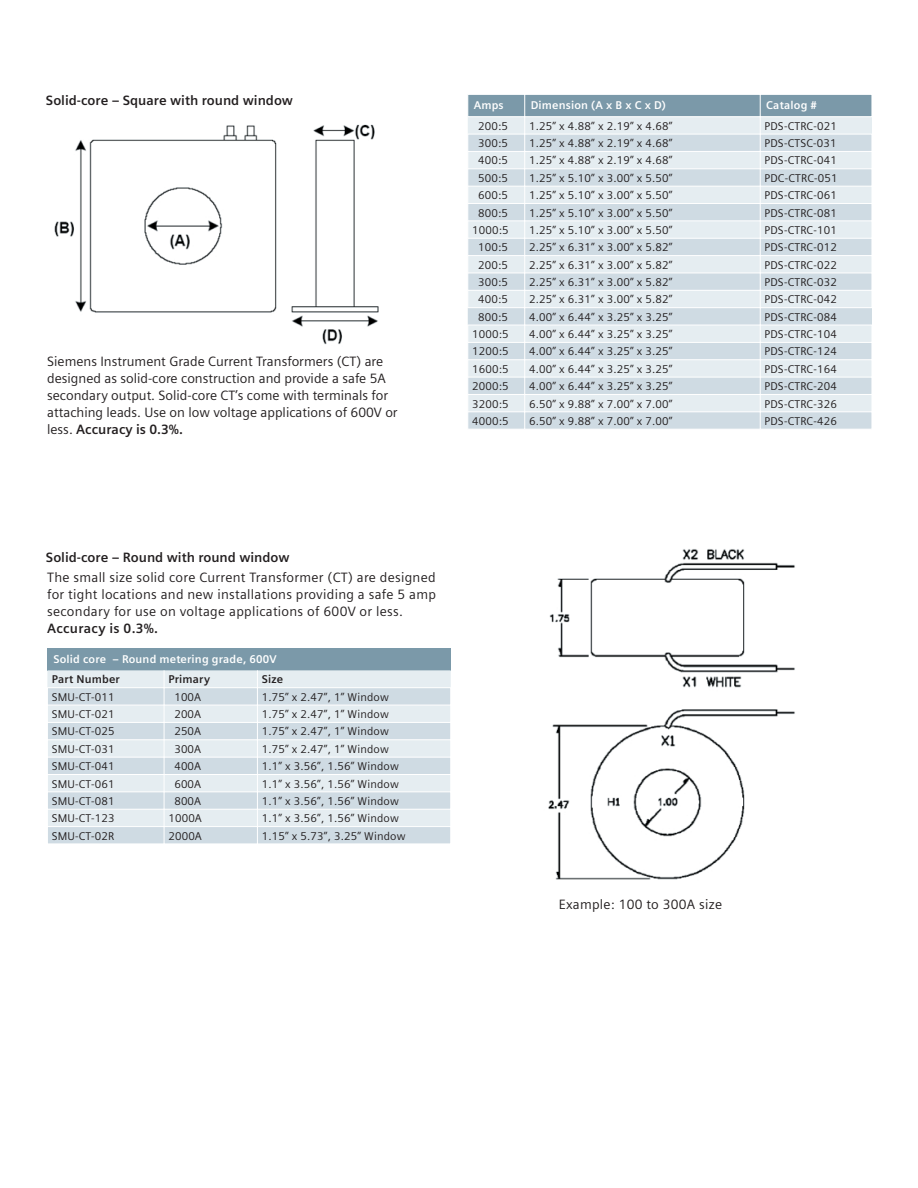
<style>
.page{position:relative;width:918px;height:1188px;background:#fff}
.page>*{position:absolute;margin:0;border:0;box-sizing:border-box;transform-origin:0 0}
.t1{font:13.5px/17px "Siemens Sans";color:#231f20}
.t2{font:700 13.5px "Siemens Sans";color:#231f20}
.t3{font:13.5px "Siemens Sans";letter-spacing:.02em;color:#231f20}
.t4{font:700 13.5px "Siemens Sans";letter-spacing:.02em;color:#231f20}
.t5{font:11.25px "Siemens Sans";letter-spacing:.015em;color:#231f20}
.t6{font:700 11.25px "Siemens Sans";letter-spacing:.015em;color:#fff}
.t7{font:700 11.25px "Siemens Sans";letter-spacing:.015em;color:#231f20}
.s1{font-weight:700}
</style>
<div class="page">
<img style="left:548px;top:549px;width:247px;height:331px">
<img style="left:54px;top:124px;width:325px;height:221px">
<svg style="left:467px;top:94px;width:405px;height:335px;background:#d6e1e7"></svg>
<hr style="left:467px;top:325px;width:405px;height:1px;background:#fff">
<div style="left:47px;top:648px;width:404px;height:22px;background:#7b99a9"></div>
<div style="left:47px;top:670px;width:404px;height:17px;background:#e5edf1"></div>
<svg style="left:48px;top:688px;width:402px;height:156px;background:#d9e3e9"></svg>
<hr style="left:47px;top:705px;width:117px;height:1px;background:#fff">
<hr style="left:164px;top:705px;width:93px;height:1px;background:#fff">
<hr style="left:257px;top:705px;width:194px;height:1px;background:#fff">
<hr style="left:47px;top:722px;width:117px;height:1px;background:#fff">
<hr style="left:164px;top:722px;width:93px;height:1px;background:#fff">
<hr style="left:257px;top:722px;width:194px;height:1px;background:#fff">
<hr style="left:47px;top:739px;width:117px;height:1px;background:#fff">
<hr style="left:164px;top:739px;width:93px;height:1px;background:#fff">
<hr style="left:257px;top:739px;width:194px;height:1px;background:#fff">
<hr style="left:47px;top:757px;width:117px;height:1px;background:#fff">
<hr style="left:164px;top:757px;width:93px;height:1px;background:#fff">
<hr style="left:257px;top:757px;width:194px;height:1px;background:#fff">
<hr style="left:47px;top:774px;width:117px;height:1px;background:#fff">
<hr style="left:164px;top:774px;width:93px;height:1px;background:#fff">
<hr style="left:257px;top:774px;width:194px;height:1px;background:#fff">
<hr style="left:47px;top:791px;width:117px;height:1px;background:#fff">
<hr style="left:164px;top:791px;width:93px;height:1px;background:#fff">
<hr style="left:257px;top:791px;width:194px;height:1px;background:#fff">
<hr style="left:47px;top:809px;width:117px;height:1px;background:#fff">
<hr style="left:164px;top:809px;width:93px;height:1px;background:#fff">
<hr style="left:257px;top:809px;width:194px;height:1px;background:#fff">
<hr style="left:47px;top:826px;width:117px;height:1px;background:#fff">
<hr style="left:164px;top:826px;width:93px;height:1px;background:#fff">
<hr style="left:257px;top:826px;width:194px;height:1px;background:#fff">
<svg style="left:164px;top:670px;width:1px;height:174px"></svg>
<svg style="left:257px;top:670px;width:1px;height:174px"></svg>
<hr style="left:47px;top:687px;width:404px;height:1px;background:#fff">
<p class="t2" style="left:46px;top:95px;width:249px">Solid-core – Square with round window</p>
<p class="t1" style="left:47px;top:355px;width:352px">Siemens Instrument Grade Current Transformers (CT) are designed as solid-core construction and provide a safe 5A secondary output. Solid-core CT’s come with terminals for attaching leads. Use on low voltage applications of 600V or less. <span class="s1">Accuracy is 0.3%.</span></p>
<p class="t6" style="left:474px;top:101px;width:31px">Amps</p>
<p class="t6" style="left:531px;top:101px;width:137px">Dimension (A x B x C x D)</p>
<p class="t6" style="left:766px;top:101px;width:52px">Catalog #</p>
<p class="t5" style="left:478px;top:122px;width:31px">200:5</p>
<p class="t5" style="left:529px;top:122px;width:145px">1.25” x 4.88” x 2.19” x 4.68”</p>
<p class="t5" style="left:765px;top:122px;width:74px">PDS-CTRC-021</p>
<p class="t5" style="left:478px;top:139px;width:31px">300:5</p>
<p class="t5" style="left:529px;top:139px;width:145px">1.25” x 4.88” x 2.19” x 4.68”</p>
<p class="t5" style="left:765px;top:139px;width:74px">PDS-CTSC-031</p>
<p class="t5" style="left:478px;top:156px;width:31px">400:5</p>
<p class="t5" style="left:529px;top:156px;width:145px">1.25” x 4.88” x 2.19” x 4.68”</p>
<p class="t5" style="left:765px;top:156px;width:74px">PDS-CTRC-041</p>
<p class="t5" style="left:478px;top:174px;width:31px">500:5</p>
<p class="t5" style="left:529px;top:174px;width:145px">1.25” x 5.10” x 3.00” x 5.50”</p>
<p class="t5" style="left:765px;top:174px;width:75px">PDC-CTRC-051</p>
<p class="t5" style="left:478px;top:191px;width:31px">600:5</p>
<p class="t5" style="left:529px;top:191px;width:145px">1.25” x 5.10” x 3.00” x 5.50”</p>
<p class="t5" style="left:765px;top:191px;width:74px">PDS-CTRC-061</p>
<p class="t5" style="left:478px;top:208px;width:31px">800:5</p>
<p class="t5" style="left:529px;top:208px;width:145px">1.25” x 5.10” x 3.00” x 5.50”</p>
<p class="t5" style="left:765px;top:208px;width:74px">PDS-CTRC-081</p>
<p class="t5" style="left:472px;top:226px;width:38px">1000:5</p>
<p class="t5" style="left:529px;top:226px;width:145px">1.25” x 5.10” x 3.00” x 5.50”</p>
<p class="t5" style="left:765px;top:226px;width:74px">PDS-CTRC-101</p>
<p class="t5" style="left:478px;top:243px;width:31px">100:5</p>
<p class="t5" style="left:529px;top:243px;width:145px">2.25” x 6.31” x 3.00” x 5.82”</p>
<p class="t5" style="left:765px;top:243px;width:74px">PDS-CTRC-012</p>
<p class="t5" style="left:478px;top:260px;width:31px">200:5</p>
<p class="t5" style="left:529px;top:260px;width:145px">2.25” x 6.31” x 3.00” x 5.82”</p>
<p class="t5" style="left:765px;top:260px;width:74px">PDS-CTRC-022</p>
<p class="t5" style="left:478px;top:278px;width:31px">300:5</p>
<p class="t5" style="left:529px;top:278px;width:145px">2.25” x 6.31” x 3.00” x 5.82”</p>
<p class="t5" style="left:765px;top:278px;width:74px">PDS-CTRC-032</p>
<p class="t5" style="left:478px;top:295px;width:31px">400:5</p>
<p class="t5" style="left:529px;top:295px;width:145px">2.25” x 6.31” x 3.00” x 5.82”</p>
<p class="t5" style="left:765px;top:295px;width:74px">PDS-CTRC-042</p>
<p class="t5" style="left:478px;top:313px;width:31px">800:5</p>
<p class="t5" style="left:529px;top:313px;width:145px">4.00” x 6.44” x 3.25” x 3.25”</p>
<p class="t5" style="left:765px;top:313px;width:74px">PDS-CTRC-084</p>
<p class="t5" style="left:472px;top:330px;width:38px">1000:5</p>
<p class="t5" style="left:529px;top:330px;width:145px">4.00” x 6.44” x 3.25” x 3.25”</p>
<p class="t5" style="left:765px;top:330px;width:74px">PDS-CTRC-104</p>
<p class="t5" style="left:472px;top:347px;width:38px">1200:5</p>
<p class="t5" style="left:529px;top:347px;width:145px">4.00” x 6.44” x 3.25” x 3.25”</p>
<p class="t5" style="left:765px;top:347px;width:74px">PDS-CTRC-124</p>
<p class="t5" style="left:472px;top:365px;width:38px">1600:5</p>
<p class="t5" style="left:529px;top:365px;width:145px">4.00” x 6.44” x 3.25” x 3.25”</p>
<p class="t5" style="left:765px;top:365px;width:74px">PDS-CTRC-164</p>
<p class="t5" style="left:472px;top:382px;width:38px">2000:5</p>
<p class="t5" style="left:529px;top:382px;width:145px">4.00” x 6.44” x 3.25” x 3.25”</p>
<p class="t5" style="left:765px;top:382px;width:74px">PDS-CTRC-204</p>
<p class="t5" style="left:472px;top:399px;width:38px">3200:5</p>
<p class="t5" style="left:529px;top:399px;width:145px">6.50” x 9.88” x 7.00” x 7.00”</p>
<p class="t5" style="left:765px;top:399px;width:74px">PDS-CTRC-326</p>
<p class="t5" style="left:472px;top:417px;width:38px">4000:5</p>
<p class="t5" style="left:529px;top:417px;width:145px">6.50” x 9.88” x 7.00” x 7.00”</p>
<p class="t5" style="left:765px;top:417px;width:74px">PDS-CTRC-426</p>
<p class="t2" style="left:46px;top:552px;width:245px">Solid-core – Round with round window</p>
<p class="t1" style="left:47px;top:570px;width:390px;text-align:justify">The small size solid core Current Transformer (CT) are designed for tight locations and new installations providing a safe 5 amp secondary for use on voltage applications of 600V or less.</p>
<p class="t4" style="left:47px;top:623px;width:113px">Accuracy is 0.3%.</p>
<p class="t6" style="left:53px;top:654px;width:225px">Solid core – Round metering grade, 600V</p>
<p class="t7" style="left:52px;top:675px;width:70px">Part Number</p>
<p class="t7" style="left:168px;top:675px;width:43px">Primary</p>
<p class="t7" style="left:262px;top:675px;width:23px">Size</p>
<p class="t5" style="left:52px;top:693px;width:64px">SMU-CT-011</p>
<p class="t5" style="left:174px;top:693px;width:28px">100A</p>
<p class="t5" style="left:262px;top:693px;width:129px">1.75” x 2.47”, 1” Window</p>
<p class="t5" style="left:52px;top:710px;width:64px">SMU-CT-021</p>
<p class="t5" style="left:174px;top:710px;width:28px">200A</p>
<p class="t5" style="left:262px;top:710px;width:129px">1.75” x 2.47”, 1” Window</p>
<p class="t5" style="left:52px;top:727px;width:64px">SMU-CT-025</p>
<p class="t5" style="left:174px;top:727px;width:28px">250A</p>
<p class="t5" style="left:262px;top:727px;width:129px">1.75” x 2.47”, 1” Window</p>
<p class="t5" style="left:52px;top:745px;width:64px">SMU-CT-031</p>
<p class="t5" style="left:174px;top:745px;width:28px">300A</p>
<p class="t5" style="left:262px;top:745px;width:129px">1.75” x 2.47”, 1” Window</p>
<p class="t5" style="left:52px;top:762px;width:64px">SMU-CT-041</p>
<p class="t5" style="left:174px;top:762px;width:28px">400A</p>
<p class="t5" style="left:262px;top:762px;width:139px">1.1” x 3.56”, 1.56” Window</p>
<p class="t5" style="left:52px;top:779px;width:64px">SMU-CT-061</p>
<p class="t5" style="left:174px;top:779px;width:28px">600A</p>
<p class="t5" style="left:262px;top:779px;width:139px">1.1” x 3.56”, 1.56” Window</p>
<p class="t5" style="left:52px;top:797px;width:64px">SMU-CT-081</p>
<p class="t5" style="left:174px;top:797px;width:28px">800A</p>
<p class="t5" style="left:262px;top:797px;width:139px">1.1” x 3.56”, 1.56” Window</p>
<p class="t5" style="left:52px;top:814px;width:64px">SMU-CT-123</p>
<p class="t5" style="left:168px;top:814px;width:35px">1000A</p>
<p class="t5" style="left:262px;top:814px;width:139px">1.1” x 3.56”, 1.56” Window</p>
<p class="t5" style="left:52px;top:831px;width:64px">SMU-CT-02R</p>
<p class="t5" style="left:168px;top:831px;width:35px">2000A</p>
<p class="t5" style="left:262px;top:831px;width:145px">1.15” x 5.73”, 3.25” Window</p>
<p class="t3" style="left:559px;top:899px;width:165px">Example: 100 to 300A size</p>
</div>
